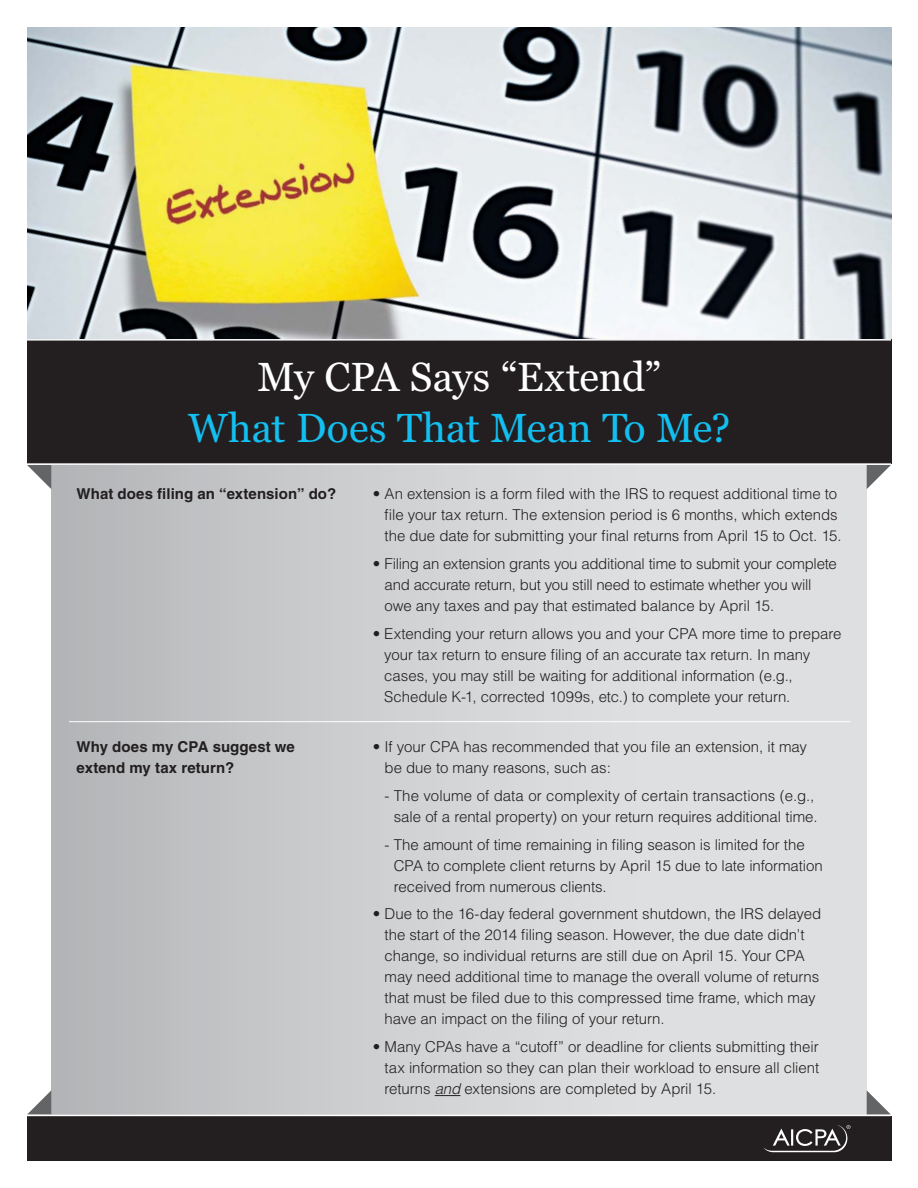
<style>
.page{position:relative;width:918px;height:1188px;background:#fff}
.page>*{position:absolute;margin:0;border:0;box-sizing:border-box;transform-origin:0 0}
.t1{font:40.5px "Georgia";color:#13bef0}
.t2{font:40.5px "Georgia";letter-spacing:-.005em;color:#fff}
.t3{font:300 15px/21px "Helvetica";letter-spacing:-.005em;color:#231f20}
.t4{font:700 15px/21px "Helvetica";letter-spacing:.005em;color:#231f20}
.s1{font-style:italic}
</style>
<div class="page">
<img style="left:27px;top:27px;width:864px;height:312px">
<div style="left:51px;top:463px;width:816px;height:653px;background:linear-gradient(to right,#b8babc,#e7e8e9)"></div>
<div style="left:27px;top:1116px;width:864px;height:45px;background:#231f20"></div>
<svg style="left:27px;top:1091px;width:24px;height:24px"></svg>
<svg style="left:867px;top:1091px;width:24px;height:24px"></svg>
<hr style="left:27px;top:1115px;width:864px;height:1px;background:#fff">
<svg style="left:764px;top:1125px;width:87px;height:27px"></svg>
<div style="left:27px;top:339px;width:864px;height:124px;background:#231f20"></div>
<svg style="left:27px;top:465px;width:24px;height:24px"></svg>
<svg style="left:867px;top:465px;width:24px;height:24px"></svg>
<hr style="left:0;top:463px;width:891px;height:2px;background:#fff">
<hr style="left:0;top:339px;width:891px;height:2px;background:#fff">
<svg style="left:435px;top:1095px;width:25px;height:1px"></svg>
<hr style="left:69px;top:721px;width:782px;height:1px;background:#fff">
<h1 class="t2" style="left:258px;top:354px;width:405px">My CPA Says “Extend”</h1>
<h1 class="t1" style="left:188px;top:405px;width:544px">What Does That Mean To Me?</h1>
<p class="t4" style="left:77px;top:484px;width:261px">What does filing an “extension” do?</p>
<p class="t3" style="left:385px;top:485px;width:459px;text-indent:-12px">• An extension is a form filed with the IRS to request additional time to file your tax return. The extension period is 6 months, which extends the due date for submitting your final returns from April 15 to Oct. 15.</p>
<p class="t3" style="left:385px;top:554px;width:454px;text-indent:-12px">• Filing an extension grants you additional time to submit your complete and accurate return, but you still need to estimate whether you will owe any taxes and pay that estimated balance by April 15.</p>
<p class="t3" style="left:384px;top:624px;width:459px;text-indent:-11px">• Extending your return allows you and your CPA more time to prepare your tax return to ensure filing of an accurate tax return. In many cases, you may still be waiting for additional information (e.g., Schedule K-1, corrected 1099s, etc.) to complete your return.</p>
<p class="t4" style="left:77px;top:738px;width:220px">Why does my CPA suggest we extend my tax return?</p>
<p class="t3" style="left:385px;top:738px;width:424px;text-indent:-12px">• If your CPA has recommended that you file an extension, it may be due to many reasons, such as:</p>
<p class="t3" style="left:385px;top:787px;width:434px;text-align:right">- The volume of data or complexity of certain transactions (e.g., sale of a rental property) on your return requires additional time.</p>
<p class="t3" style="left:394px;top:835px;width:430px;text-indent:-9px">- The amount of time remaining in filing season is limited for the<br>CPA to complete client returns by April 15 due to late information received from numerous clients.</p>
<p class="t3" style="left:385px;top:905px;width:438px;text-indent:-12px">• Due to the 16-day federal government shutdown, the IRS delayed the start of the 2014 filing season. However, the due date didn’t change, so individual returns are still due on April 15. Your CPA may need additional time to manage the overall volume of returns that must be filed due to this compressed time frame, which may have an impact on the filing of your return.</p>
<p class="t3" style="left:385px;top:1038px;width:436px;text-align:justify;text-indent:-12px">• Many CPAs have a “cutoff” or deadline for clients submitting their tax information so they can plan their workload to ensure all client returns <span class="s1">and</span> extensions are completed by April 15.</p>
</div>
